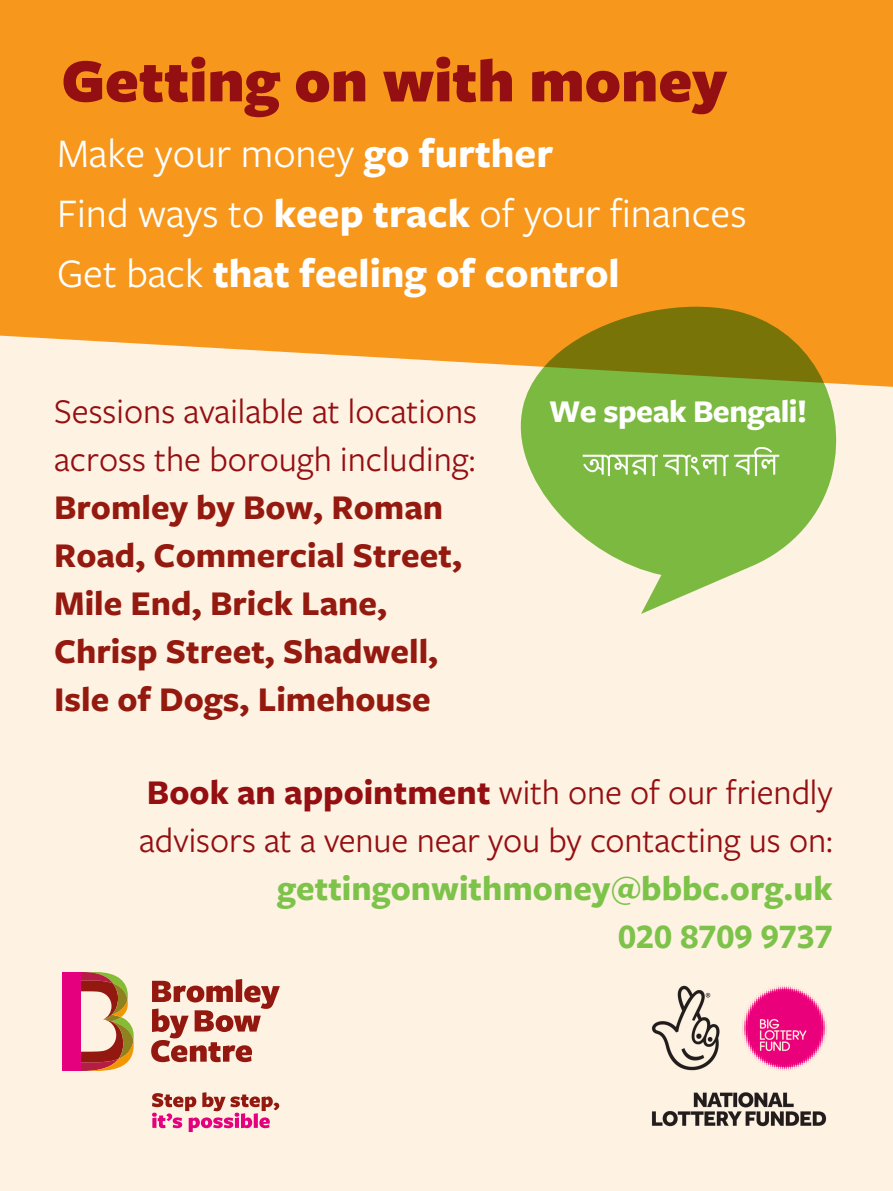
<style>
.page{position:relative;width:893px;height:1191px;background:#fef2e3}
.page>*{position:absolute;margin:0;border:0;box-sizing:border-box;transform-origin:0 0}
.t1{font:900 63.3px "Freight Sans Pro";color:#940f11}
.t2{font:42px/60px "Freight Sans Pro";color:#fff}
.t3{font:36px/48px "Freight Sans Pro";color:#940f11}
.t4{font:700 36px/48px "Freight Sans Pro";color:#941a10}
.t5{font:700 36px/48px "Freight Sans Pro";color:#7dc34a;text-align:right}
.t6{font:700 33px "Freight Sans Pro";letter-spacing:-.015em;color:#fff}
.s1{font-weight:700}
</style>
<div class="page">
<div style="left:0;top:0;width:893px;height:387px;background:#f7981d"></div>
<svg style="left:151px;top:980px;width:129px;height:82px"></svg>
<div style="left:62px;top:972px;width:18px;height:99px;background:#e5007e"></div>
<svg style="left:80px;top:972px;width:54px;height:99px"></svg>
<svg style="left:152px;top:1092px;width:127px;height:40px"></svg>
<svg style="left:521px;top:307px;width:315px;height:307px;fill:#7cb941"></svg>
<svg style="left:583px;top:447px;width:196px;height:29px;background:#9ac96d"></svg>
<img style="left:651px;top:985px;width:176px;height:142px">
<h1 class="t1" style="left:61px;top:37px;width:667px">Getting on with money</h1>
<p class="t2" style="left:57px;top:122px;width:691px">Make your money <span class="s1">go further<br></span>Find ways to <span class="s1">keep track</span> of your finances<br>Get back <span class="s1">that feeling of control</span></p>
<p class="t3" style="left:54px;top:385px;width:424px">Sessions available at locations across the borough including:</p>
<p class="t4" style="left:54px;top:482px;width:409px">Bromley by Bow, Roman<br>Road, Commercial Street,<br>Mile End, Brick Lane,<br>Chrisp Street, Shadwell,<br>Isle of Dogs, Limehouse</p>
<p class="t6" style="left:549px;top:388px;width:260px">We speak Bengali!</p>
<p class="t3" style="left:139px;top:767px;width:695px"><span class="s1">Book an appointment</span> with one of our friendly advisors at a venue near you by contacting us on:</p>
<p class="t5" style="left:277px;top:862px;width:557px">gettingonwithmoney@bbbc.org.uk<br>020 8709 9737</p>
</div>
